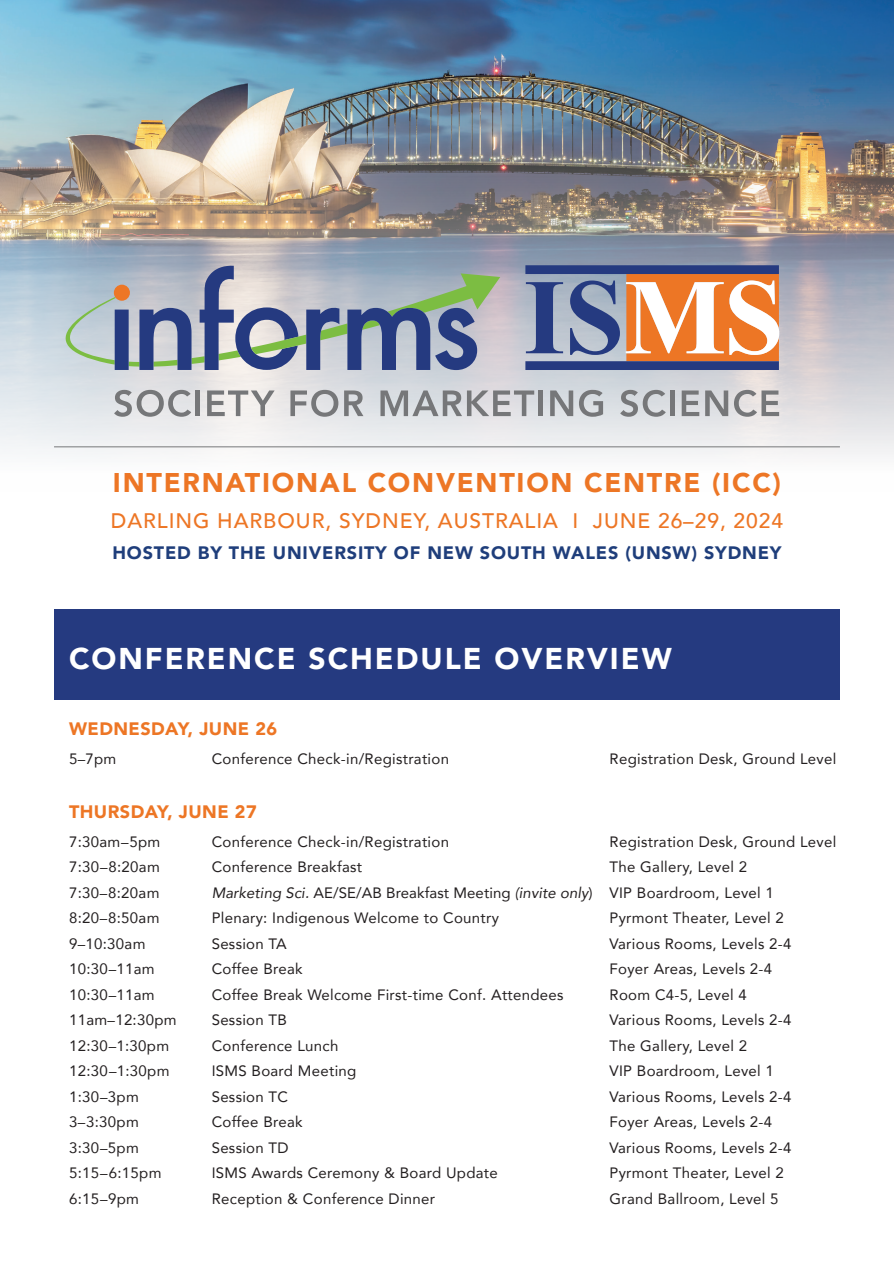
<style>
.page{position:relative;width:894px;height:1263px;background:#fff}
.page>*{position:absolute;margin:0;border:0;box-sizing:border-box;transform-origin:0 0}
.t1{font:900 30px "Avenir";letter-spacing:.065em;color:#fff}
.t2{font:900 27px "Avenir";letter-spacing:.065em;color:#ed7625}
.Subheader{font:500 21px "Avenir";letter-spacing:.045em;color:#ed7625}
.Subheader-2{font:900 18px "Avenir";letter-spacing:.045em;color:#1f3e7b}
.Subheader-3{font:900 18px "Avenir";letter-spacing:.025em;color:#ed7625}
.Body_Copy_Light{font:15px "Avenir";letter-spacing:.02em;color:#231f20}
.s1{font-style:italic}
</style>
<div class="page">
<img style="left:0;top:0;width:893px;height:455px">
<div style="left:54px;top:609px;width:784px;height:90px;background:#253a80"></div>
<svg style="left:20px;top:266px;width:480px;height:104px;background:#94a1b2"></svg>
<svg style="left:525px;top:265px;width:254px;height:105px"></svg>
<svg style="left:114px;top:390px;width:77px;height:27px;background:#b9babd"></svg>
<div style="left:195px;top:390px;width:5px;height:26px;background:#767779"></div>
<svg style="left:207px;top:390px;width:67px;height:26px;background:#c4c2c1"></svg>
<svg style="left:290px;top:390px;width:48px;height:27px"></svg>
<svg style="left:344px;top:390px;width:19px;height:26px"></svg>
<svg style="left:380px;top:390px;width:154px;height:26px;background:#b1b2b6"></svg>
<div style="left:538px;top:390px;width:5px;height:26px;background:#767779"></div>
<svg style="left:550px;top:390px;width:53px;height:27px"></svg>
<svg style="left:620px;top:390px;width:45px;height:27px"></svg>
<hr style="left:670px;top:390px;width:4px;height:26px;background:#767779">
<svg style="left:681px;top:390px;width:18px;height:26px"></svg>
<svg style="left:705px;top:390px;width:73px;height:27px;background:#b4b3b5"></svg>
<hr style="left:54px;top:446px;width:785px;height:1px;background:#767779">
<p class="t2" style="left:113px;top:459px;width:669px">INTERNATIONAL CONVENTION CENTRE (ICC)</p>
<p class="Subheader" style="left:111px;top:502px;width:673px">DARLING HARBOUR, SYDNEY, AUSTRALIA I JUNE 26–29, 2024</p>
<p class="Subheader-2" style="left:112px;top:538px;width:670px">HOSTED BY THE UNIVERSITY OF NEW SOUTH WALES (UNSW) SYDNEY</p>
<p class="t1" style="left:69px;top:633px;width:604px">CONFERENCE SCHEDULE OVERVIEW</p>
<p class="Subheader-3" style="left:69px;top:713px;width:209px">WEDNESDAY, JUNE 26</p>
<p class="Body_Copy_Light" style="left:69px;top:747px;width:49px">5–7pm</p>
<p class="Body_Copy_Light" style="left:212px;top:747px;width:239px">Conference Check-in/Registration</p>
<p class="Body_Copy_Light" style="left:609px;top:747px;width:228px">Registration Desk, Ground Level</p>
<p class="Subheader-3" style="left:69px;top:796px;width:189px">THURSDAY, JUNE 27</p>
<p class="Body_Copy_Light" style="left:69px;top:829px;width:93px">7:30am–5pm</p>
<p class="Body_Copy_Light" style="left:212px;top:829px;width:239px">Conference Check-in/Registration</p>
<p class="Body_Copy_Light" style="left:609px;top:829px;width:228px">Registration Desk, Ground Level</p>
<p class="Body_Copy_Light" style="left:69px;top:855px;width:92px">7:30–8:20am</p>
<p class="Body_Copy_Light" style="left:212px;top:855px;width:152px">Conference Breakfast</p>
<p class="Body_Copy_Light" style="left:609px;top:855px;width:139px">The Gallery, Level 2</p>
<p class="Body_Copy_Light" style="left:69px;top:880px;width:92px">7:30–8:20am</p>
<p class="Body_Copy_Light" style="left:212px;top:880px;width:382px"><span class="s1">Marketing Sci.</span> AE/SE/AB Breakfast Meeting <span class="s1">(</span><span class="s1">invite only</span>)</p>
<p class="Body_Copy_Light" style="left:609px;top:880px;width:166px">VIP Boardroom, Level 1</p>
<p class="Body_Copy_Light" style="left:69px;top:906px;width:92px">8:20–8:50am</p>
<p class="Body_Copy_Light" style="left:212px;top:906px;width:288px">Plenary: Indigenous Welcome to Country</p>
<p class="Body_Copy_Light" style="left:609px;top:906px;width:176px">Pyrmont Theater, Level 2</p>
<p class="Body_Copy_Light" style="left:69px;top:931px;width:78px">9–10:30am</p>
<p class="Body_Copy_Light" style="left:212px;top:931px;width:76px">Session TA</p>
<p class="Body_Copy_Light" style="left:609px;top:931px;width:183px">Various Rooms, Levels 2-4</p>
<p class="Body_Copy_Light" style="left:69px;top:957px;width:87px">10:30–11am</p>
<p class="Body_Copy_Light" style="left:212px;top:957px;width:92px">Coffee Break</p>
<p class="Body_Copy_Light" style="left:609px;top:957px;width:164px">Foyer Areas, Levels 2-4</p>
<p class="Body_Copy_Light" style="left:69px;top:982px;width:87px">10:30–11am</p>
<p class="Body_Copy_Light" style="left:212px;top:982px;width:353px">Coffee Break Welcome First-time Conf. Attendees</p>
<p class="Body_Copy_Light" style="left:609px;top:982px;width:139px">Room C4-5, Level 4</p>
<p class="Body_Copy_Light" style="left:69px;top:1008px;width:109px">11am–12:30pm</p>
<p class="Body_Copy_Light" style="left:212px;top:1008px;width:77px">Session TB</p>
<p class="Body_Copy_Light" style="left:609px;top:1008px;width:183px">Various Rooms, Levels 2-4</p>
<p class="Body_Copy_Light" style="left:69px;top:1033px;width:102px">12:30–1:30pm</p>
<p class="Body_Copy_Light" style="left:212px;top:1033px;width:128px">Conference Lunch</p>
<p class="Body_Copy_Light" style="left:609px;top:1033px;width:139px">The Gallery, Level 2</p>
<p class="Body_Copy_Light" style="left:69px;top:1059px;width:102px">12:30–1:30pm</p>
<p class="Body_Copy_Light" style="left:212px;top:1059px;width:146px">ISMS Board Meeting</p>
<p class="Body_Copy_Light" style="left:609px;top:1059px;width:166px">VIP Boardroom, Level 1</p>
<p class="Body_Copy_Light" style="left:69px;top:1084px;width:71px">1:30–3pm</p>
<p class="Body_Copy_Light" style="left:212px;top:1084px;width:78px">Session TC</p>
<p class="Body_Copy_Light" style="left:609px;top:1084px;width:183px">Various Rooms, Levels 2-4</p>
<p class="Body_Copy_Light" style="left:69px;top:1110px;width:71px">3–3:30pm</p>
<p class="Body_Copy_Light" style="left:212px;top:1110px;width:92px">Coffee Break</p>
<p class="Body_Copy_Light" style="left:609px;top:1110px;width:164px">Foyer Areas, Levels 2-4</p>
<p class="Body_Copy_Light" style="left:69px;top:1135px;width:71px">3:30–5pm</p>
<p class="Body_Copy_Light" style="left:212px;top:1135px;width:78px">Session TD</p>
<p class="Body_Copy_Light" style="left:609px;top:1135px;width:183px">Various Rooms, Levels 2-4</p>
<p class="Body_Copy_Light" style="left:69px;top:1161px;width:94px">5:15–6:15pm</p>
<p class="Body_Copy_Light" style="left:212px;top:1161px;width:287px">ISMS Awards Ceremony &amp; Board Update</p>
<p class="Body_Copy_Light" style="left:609px;top:1161px;width:176px">Pyrmont Theater, Level 2</p>
<p class="Body_Copy_Light" style="left:69px;top:1186px;width:71px">6:15–9pm</p>
<p class="Body_Copy_Light" style="left:212px;top:1186px;width:225px">Reception &amp; Conference Dinner</p>
<p class="Body_Copy_Light" style="left:609px;top:1186px;width:170px">Grand Ballroom, Level 5</p>
</div>
